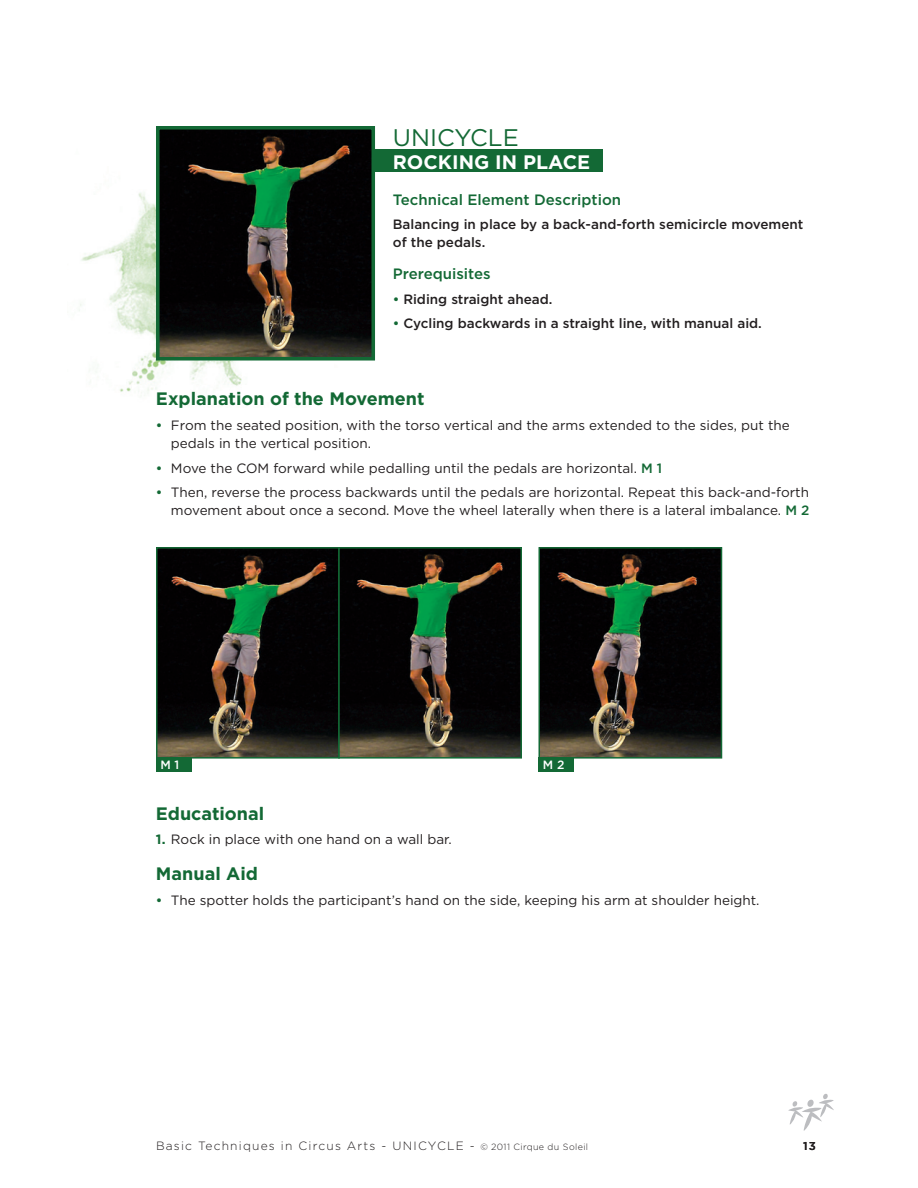
<style>
.page{position:relative;width:918px;height:1188px;background:#fff}
.page>*{position:absolute;margin:0;border:0;box-sizing:border-box;transform-origin:0 0}
.t1{font:24px "Gotham";color:#136935}
.t2{font:700 19.5px "Gotham";color:#fff}
.t3{font:700 18px "Gotham";color:#136935}
.t4{font:500 15px "Gotham";color:#136935}
.t5{font:13.5px/18px "Gotham";color:#231f20}
.t6{font:500 13.5px/18px "Gotham";color:#231f20}
.t7{font:300 12px "Gotham";letter-spacing:.1em;color:#231f20}
.t8{font:500 12px "Gotham";color:#fff}
.t9{font:500 11.4px "Gotham";color:#231f20}
.s1{color:#136935}
.s2{font-weight:500;color:#136935}
.s3{font-weight:700;color:#136935}
.s4{font-size:9px}
</style>
<div class="page">
<svg style="left:788px;top:1094px;width:46px;height:37px"></svg>
<img style="left:79px;top:192px;width:163px;height:201px">
<div style="left:309px;top:150px;width:294px;height:22px;background:#136935"></div>
<img style="left:161px;top:131px;width:209px;height:225px">
<div style="left:156px;top:126px;width:219px;height:235px;border:4px solid #136935"></div>
<img style="left:159px;top:550px;width:360px;height:206px">
<div style="left:156px;top:547px;width:184px;height:212px;border:2px solid #136935"></div>
<div style="left:156px;top:757px;width:36px;height:15px;background:#136935"></div>
<div style="left:338px;top:547px;width:184px;height:212px;border:2px solid #136935"></div>
<img style="left:541px;top:550px;width:178px;height:206px">
<div style="left:538px;top:547px;width:184px;height:212px;border:2px solid #136935"></div>
<div style="left:538px;top:757px;width:36px;height:15px;background:#136935"></div>
<h1 class="t1" style="left:393px;top:124px;width:128px">UNICYCLE</h1>
<h2 class="t2" style="left:393px;top:150px;width:199px">ROCKING IN PLACE</h2>
<p class="t4" style="left:393px;top:191px;width:230px">Technical Element Description</p>
<p class="t6" style="left:393px;top:215px;width:412px">Balancing in place by a back-and-forth semicircle movement of the pedals.</p>
<p class="t4" style="left:393px;top:265px;width:99px">Prerequisites</p>
<p class="t6" style="left:393px;top:289px;width:161px"><span class="s1">•</span> Riding straight ahead.</p>
<p class="t6" style="left:393px;top:314px;width:371px"><span class="s1">•</span> Cycling backwards in a straight line, with manual aid.</p>
<h3 class="t3" style="left:156px;top:388px;width:270px">Explanation of the Movement</h3>
<p class="t5" style="left:171px;top:416px;width:620px;text-indent:-15px"><span class="s2">•</span> From the seated position, with the torso vertical and the arms extended to the sides, put the pedals in the vertical position.</p>
<p class="t5" style="left:156px;top:459px;width:508px"><span class="s2">•</span> Move the COM forward while pedalling until the pedals are horizontal. <span class="s2">M 1</span></p>
<p class="t5" style="left:156px;top:483px;width:655px;text-align:right"><span class="s2">•</span> Then, reverse the process backwards until the pedals are horizontal. Repeat this back-and-forth movement about once a second. Move the wheel laterally when there is a lateral imbalance. <span class="s2">M 2</span></p>
<p class="t8" style="left:161px;top:758px;width:20px">M 1</p>
<p class="t8" style="left:543px;top:758px;width:23px">M 2</p>
<h3 class="t3" style="left:156px;top:803px;width:110px">Educational</h3>
<p class="t5" style="left:156px;top:830px;width:297px"><span class="s3">1.</span> Rock in place with one hand on a wall bar.</p>
<h3 class="t3" style="left:156px;top:864px;width:104px">Manual Aid</h3>
<p class="t5" style="left:156px;top:891px;width:605px"><span class="s2">•</span> The spotter holds the participant’s hand on the side, keeping his arm at shoulder height.</p>
<p class="t7" style="left:156px;top:1140px;width:434px">Basic Techniques in Circus Arts - UNICYCLE - <span class="s4">© 2011 Cirque du Soleil</span></p>
<p class="t9" style="left:803px;top:1139px;width:14px">13</p>
</div>
